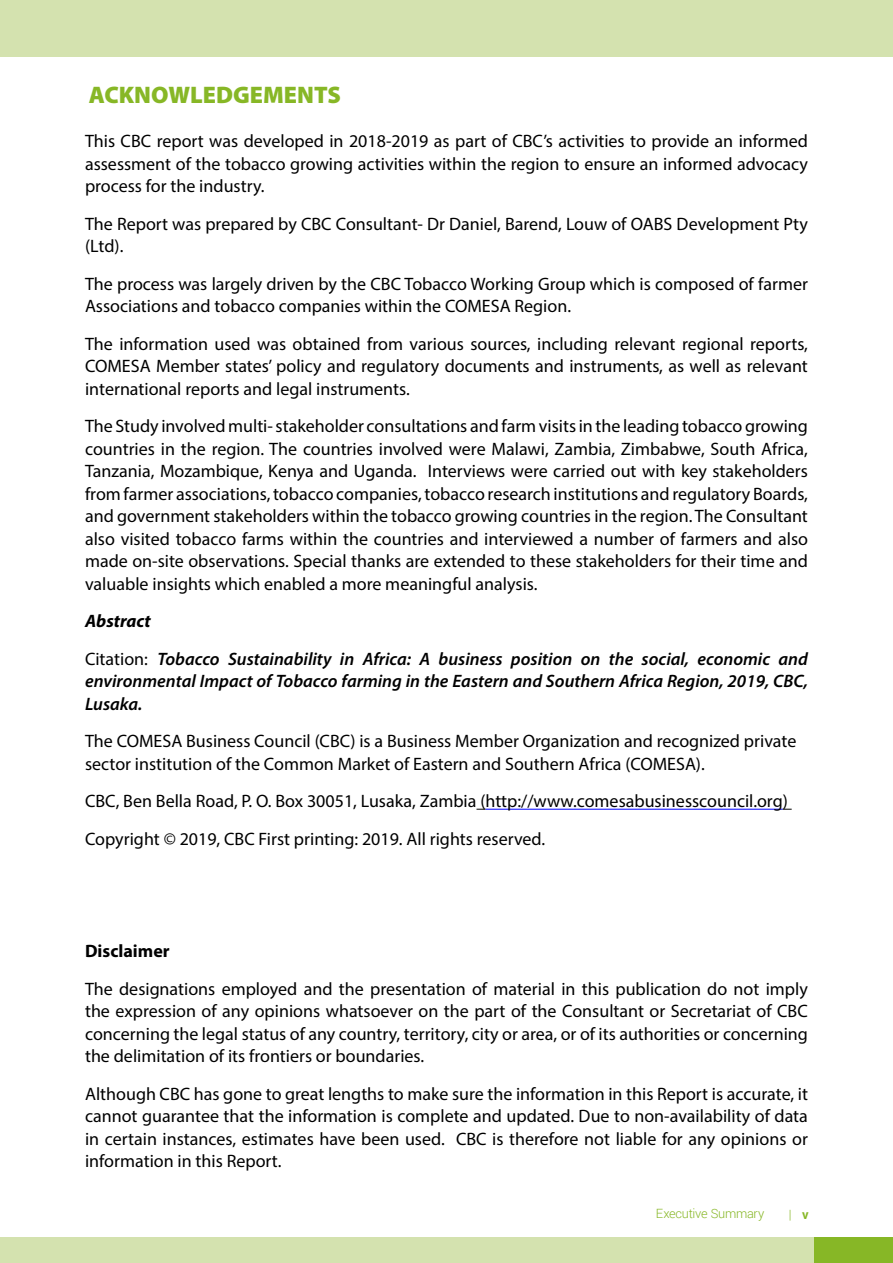
<style>
.page{position:relative;width:893px;height:1263px;background:#fff}
.page>*{position:absolute;margin:0;border:0;box-sizing:border-box;transform-origin:0 0}
.t1{font:900 24px "Myriad Pro";color:#87b726}
.t2{font:18px/22.5px "Myriad Pro";color:#000;text-align:justify}
.t3{font:italic 600 18px/37.5px "Myriad Pro";color:#000}
.t4{font:700 18px "Myriad Pro";color:#000}
.t5{font:300 12.75px "Roboto";letter-spacing:-.02em;color:#87b726}
.s1{font-weight:700}
.s2{font-weight:400;font-style:normal}
</style>
<div class="page">
<div style="left:0;top:1237px;width:893px;height:26px;background:#d4e2af"></div>
<div style="left:0;top:0;width:893px;height:56px;background:#d4e2af"></div>
<div style="left:814px;top:1237px;width:79px;height:26px;background:#87b726"></div>
<hr style="left:485px;top:809px;width:298px;height:1px;background:#00f">
<h1 class="t1" style="left:89px;top:79px;width:254px">ACKNOWLEDGEMENTS</h1>
<p class="t2" style="left:85px;top:130px;width:724px">This CBC report was developed in 2018-2019 as part of CBC’s activities to provide an informed assessment of the tobacco growing activities within the region to ensure an informed advocacy process for the industry.</p>
<p class="t2" style="left:85px;top:212px;width:724px">The Report was prepared by CBC Consultant- Dr Daniel, Barend, Louw of OABS Development Pty (Ltd).</p>
<p class="t2" style="left:85px;top:272px;width:724px">The process was largely driven by the CBC Tobacco Working Group which is composed of farmer<br>Associations and tobacco companies within the COMESA Region.</p>
<p class="t2" style="left:85px;top:332px;width:724px">The information used was obtained from various sources, including relevant regional reports, COMESA Member states’ policy and regulatory documents and instruments, as well as relevant international reports and legal instruments.</p>
<p class="t2" style="left:85px;top:415px;width:724px">The Study involved multi- stakeholder consultations and farm visits in the leading tobacco growing countries in the region. The countries involved were Malawi, Zambia, Zimbabwe, South Africa, Tanzania, Mozambique, Kenya and Uganda. Interviews were carried out with key stakeholders from farmer associations, tobacco companies, tobacco research institutions and regulatory Boards, and government stakeholders within the tobacco growing countries in the region. The Consultant also visited tobacco farms within the countries and interviewed a number of farmers and also made on-site observations. Special thanks are extended to these stakeholders for their time and valuable insights which enabled a more meaningful analysis.</p>
<p class="t3" style="left:85px;top:602px;width:724px"><span class="s1">Abstract<br></span><span class="s2">Citation:</span> Tobacco Sustainability in Africa: A business position on the social, economic and</p>
<p class="t3" style="left:85px;top:670px;width:724px;line-height:22.5px">environmental Impact of Tobacco farming in the Eastern and Southern Africa Region, 2019, CBC,<br>Lusaka.</p>
<p class="t2" style="left:85px;top:730px;width:713px">The COMESA Business Council (CBC) is a Business Member Organization and recognized private sector institution of the Common Market of Eastern and Southern Africa (COMESA).</p>
<p class="t2" style="left:85px;top:782px;width:704px;line-height:37.5px">CBC, Ben Bella Road, P. O. Box 30051, Lusaka, Zambia (http://www.comesabusinesscouncil.org)<br>Copyright © 2019, CBC First printing: 2019. All rights reserved.</p>
<p class="t4" style="left:85px;top:939px;width:86px">Disclaimer</p>
<p class="t2" style="left:85px;top:977px;width:724px">The designations employed and the presentation of material in this publication do not imply the expression of any opinions whatsoever on the part of the Consultant or Secretariat of CBC concerning the legal status of any country, territory, city or area, or of its authorities or concerning the delimitation of its frontiers or boundaries.</p>
<p class="t2" style="left:85px;top:1082px;width:724px">Although CBC has gone to great lengths to make sure the information in this Report is accurate, it cannot guarantee that the information is complete and updated. Due to non-availability of data in certain instances, estimates have been used. CBC is therefore not liable for any opinions or information in this Report.</p>
<p class="t5" style="left:656px;top:1205px;width:110px">Executive Summary</p>
<p class="t5" style="left:789px;top:1206px;width:21px">| <span class="s1">v</span></p>
</div>
